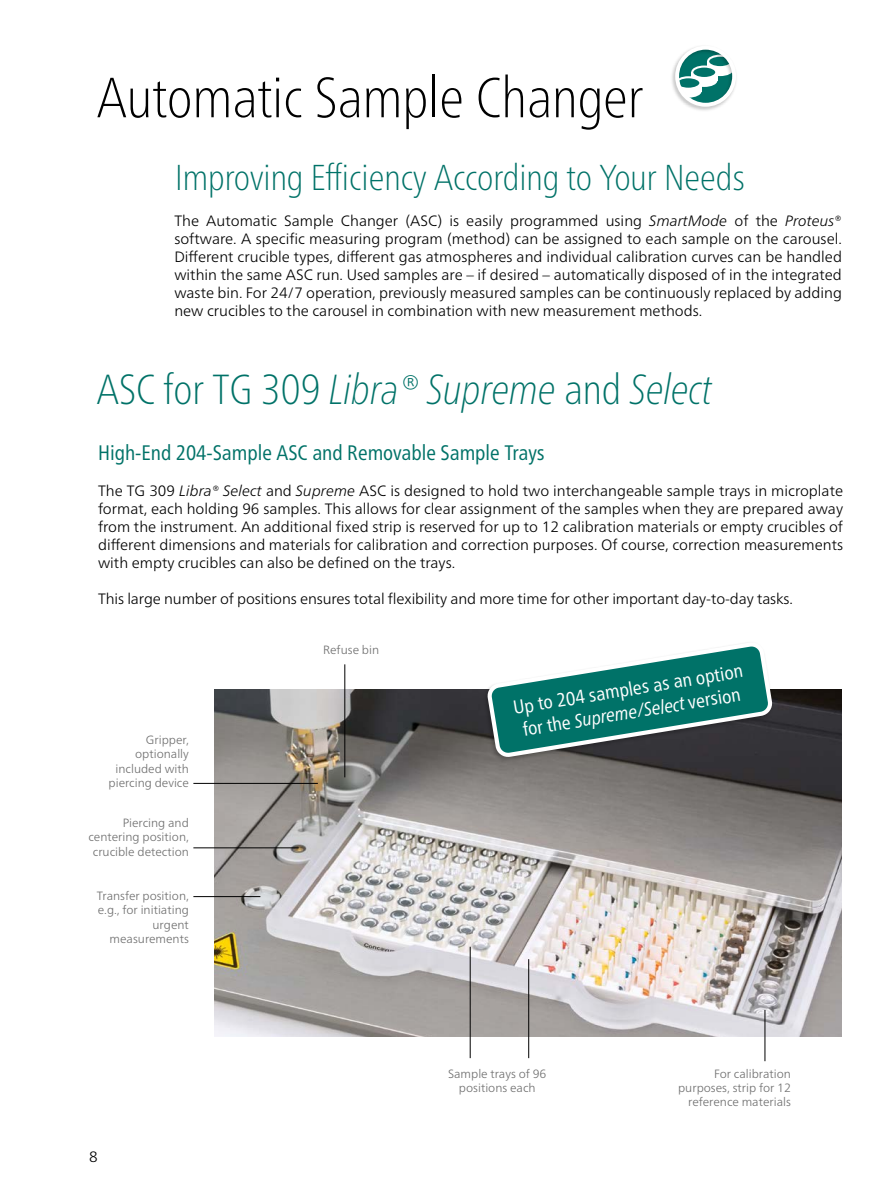
<style>
.page{position:relative;width:893px;height:1191px;background:#fff}
.page>*{position:absolute;margin:0;border:0;box-sizing:border-box;transform-origin:0 0}
.Headline_n{font:100 condensed 56.55px "Frutiger Neue LTW1 G";color:#000}
.Headline_Titel_n{font:italic 100 condensed 42px "Frutiger Neue LTW1 G";color:#007268}
.Subhead_1_grün_n{font:100 condensed 36px "Frutiger Neue LTW1 G";color:#007268}
.Subhead_1_grün_n-2{font:condensed 21px "Frutiger Neue LTW1 G";color:#007268}
.Fließtext_de{font:italic condensed 19.05px "Frutiger Neue LTW1 G";color:#fff}
.Fließtext_de-2{font:condensed 19.05px "Frutiger Neue LTW1 G";color:#fff}
.Fließtext_de_n{font:300 15px/18px "Frutiger Neue LTW1 G";color:#000;text-align:justify}
.Bildunterschrift_n{font:300 12px/14.4px "Frutiger Neue LTW1 G";color:#6e6e6e;text-align:right}
.s1{font-style:italic}
.s2{font-style:normal}
</style>
<div class="page">
<img style="left:215px;top:689px;width:627px;height:347px">
<hr style="left:193px;top:783px;width:125px;height:1px;background:#000">
<hr style="left:765px;top:1010px;width:1px;height:51px;background:#000">
<hr style="left:470px;top:946px;width:1px;height:112px;background:#000">
<hr style="left:528px;top:959px;width:1px;height:99px;background:#000">
<hr style="left:193px;top:847px;width:106px;height:1px;background:#000">
<hr style="left:344px;top:664px;width:1px;height:113px;background:#000">
<hr style="left:193px;top:896px;width:67px;height:1px;background:#000">
<div style="left:670px;top:45px;width:68px;height:67px;background:#000;opacity:.25"></div>
<div style="left:675px;top:46px;width:61px;height:61px;border:4px solid #fff;border-radius:50%"></div>
<div style="left:482px;top:641px;width:291px;height:122px;background:#000;opacity:.25"></div>
<svg style="left:489px;top:643px;width:283px;height:113px"></svg>
<p class="Headline_n" style="left:97px;top:56px;width:547px">Automatic Sample Changer</p>
<p class="Subhead_1_grün_n" style="left:175px;top:151px;width:572px">Improving Efficiency According to Your Needs</p>
<p class="Fließtext_de_n" style="left:174px;top:211px;width:669px">The Automatic Sample Changer (ASC) is easily programmed using <span class="s1">SmartMode</span> of the <span class="s1">Proteus</span>® software. A specific measuring program (method) can be assigned to each sample on the carousel.<br>Different crucible types, different gas atmospheres and individual calibration curves can be handled within the same ASC run. Used samples are – if desired – automatically disposed of in the integrated waste bin. For 24/7 operation, previously measured samples can be continuously replaced by adding new crucibles to the carousel in combination with new measurement methods.</p>
<p class="Headline_Titel_n" style="left:97px;top:359px;width:617px"><span class="s2">ASC for TG 309</span> Libra® Supreme <span class="s2">and</span> Select</p>
<p class="Subhead_1_grün_n-2" style="left:98px;top:437px;width:448px">High-End 204-Sample ASC and Removable Sample Trays</p>
<p class="Fließtext_de_n" style="left:98px;top:481px;width:747px">The TG 309 <span class="s1">Libra® Select</span> and <span class="s1">Supreme</span> ASC is designed to hold two interchangeable sample trays in microplate format, each holding 96 samples. This allows for clear assignment of the samples when they are prepared away from the instrument. An additional fixed strip is reserved for up to 12 calibration materials or empty crucibles of different dimensions and materials for calibration and correction purposes. Of course, correction measurements with empty crucibles can also be defined on the trays.</p>
<p class="Fließtext_de_n" style="left:98px;top:589px;width:696px">This large number of positions ensures total flexibility and more time for other important day-to-day tasks.</p>
<p class="Bildunterschrift_n" style="left:116px;top:732px;width:75px">Gripper, optionally included with</p>
<p class="Bildunterschrift_n" style="left:109px;top:775px;width:82px">piercing device</p>
<p class="Bildunterschrift_n" style="left:88px;top:815px;width:102px">Piercing and centering position, crucible detection</p>
<p class="Bildunterschrift_n" style="left:97px;top:888px;width:93px">Transfer position,</p>
<p class="Bildunterschrift_n" style="left:98px;top:902px;width:93px">e.g., for initiating</p>
<p class="Bildunterschrift_n" style="left:110px;top:917px;width:81px">urgent measurements</p>
<p class="Fließtext_de_n" style="left:89px;top:1147px;width:10px">8</p>
<p class="Bildunterschrift_n" style="left:323px;top:643px;width:58px">Refuse bin</p>
<p class="Fließtext_de-2" style="left:511px;top:693px;width:234px;rotate:-9deg">Up to 204 samples as an option</p>
<p class="Fließtext_de" style="left:521px;top:715px;width:222px;rotate:-9deg"><span class="s2">for the</span> Supreme/Select <span class="s2">version</span></p>
<p class="Bildunterschrift_n" style="left:448px;top:1066px;width:100px;text-align:center">Sample trays of 96 positions each</p>
<p class="Bildunterschrift_n" style="left:678px;top:1066px;width:114px">For calibration purposes, strip for 12 reference materials</p>
</div>
